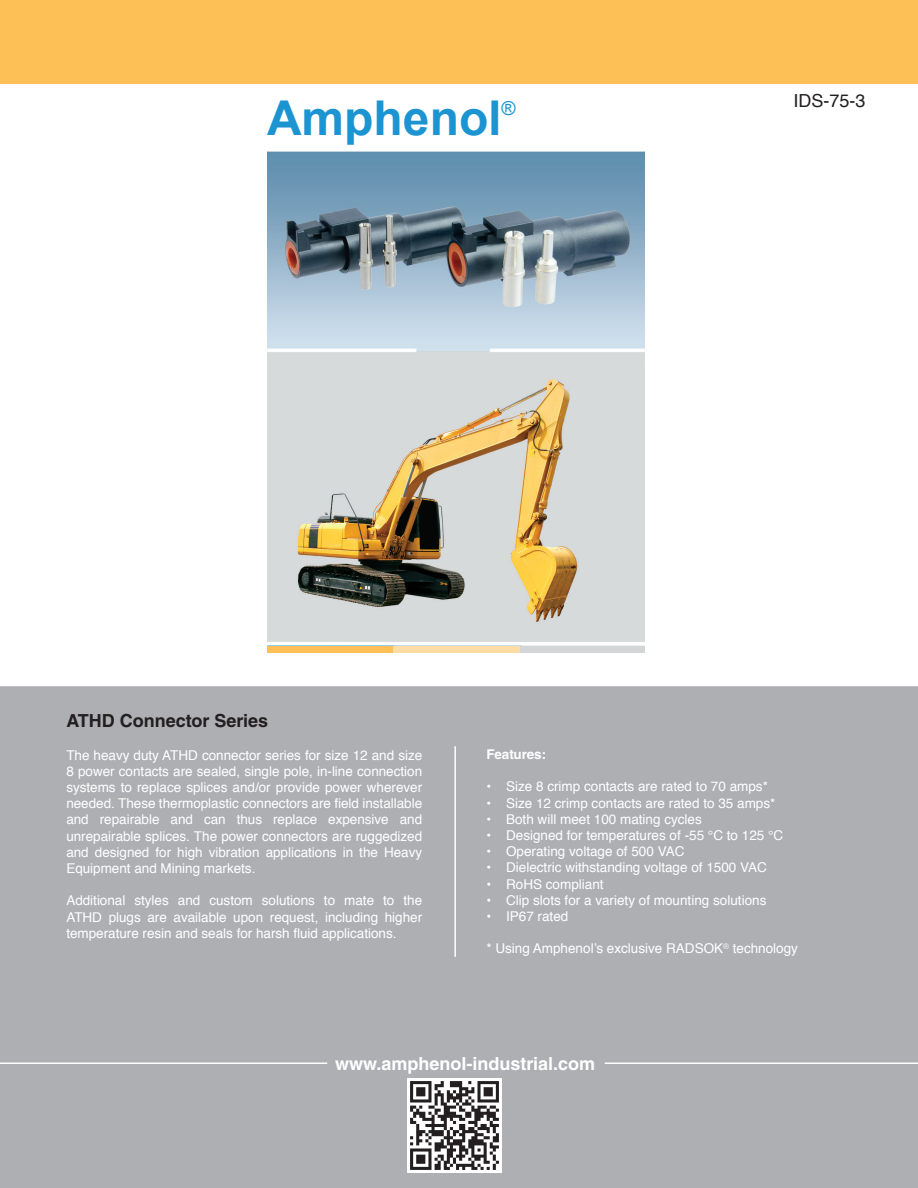
<style>
.page{position:relative;width:918px;height:1188px;background:#fff}
.page>*{position:absolute;margin:0;border:0;box-sizing:border-box;transform-origin:0 0}
.t1{font:700 48px "Arial";color:#1c94d2}
.t2{font:19.2px "Arial";color:#1c94d2}
.t3{font:700 18px "Helvetica LT Std";color:#fff}
.t4{font:700 18px "Helvetica LT Std";color:#231f20}
.t5{font:18px "Helvetica";color:#231f20}
.t6{font:13.5px/16.2px "Helvetica";color:#fff;text-align:justify}
.t7{font:700 13.5px "Helvetica LT Std";color:#fff}
</style>
<div class="page">
<div style="left:0;top:686px;width:918px;height:502px;background:#aeafb3"></div>
<img style="left:267px;top:152px;width:378px;height:490px">
<hr style="left:0;top:1063px;width:327px;height:1px;background:#fff">
<hr style="left:605px;top:1063px;width:313px;height:1px;background:#fff">
<img style="left:407px;top:1079px;width:95px;height:94px">
<hr style="left:454px;top:746px;width:2px;height:211px;background:#fff">
<div style="left:0;top:0;width:918px;height:83px;background:#fdc056"></div>
<div style="left:267px;top:646px;width:126px;height:7px;background:#fdc056"></div>
<div style="left:393px;top:646px;width:127px;height:7px;background:#fedca6"></div>
<div style="left:520px;top:646px;width:125px;height:7px;background:#d4d5d7"></div>
<p class="t1" style="left:267px;top:87px;width:236px">Amphenol</p>
<p class="t2" style="left:502px;top:96px;width:16px">®</p>
<p class="t5" style="left:793px;top:87px;width:74px">IDS-75-3</p>
<p class="t4" style="left:66px;top:710px;width:203px">ATHD Connector Series</p>
<p class="t6" style="left:66px;top:747px;width:357px">The heavy duty ATHD connector series for size 12 and size 8 power contacts are sealed, single pole, in-line connection systems to replace splices and/or provide power wherever needed. These thermoplastic connectors are field installable and repairable and can thus replace expensive and unrepairable splices. The power connectors are ruggedized and designed for high vibration applications in the Heavy Equipment and Mining markets.</p>
<p class="t6" style="left:66px;top:893px;width:357px">Additional styles and custom solutions to mate to the ATHD plugs are available upon request, including higher temperature resin and seals for harsh fluid applications.</p>
<p class="t7" style="left:486px;top:746px;width:61px">Features:</p>
<p class="t6" style="left:486px;top:779px;width:283px">• Size 8 crimp contacts are rated to 70 amps*</p>
<p class="t6" style="left:486px;top:795px;width:291px">• Size 12 crimp contacts are rated to 35 amps*</p>
<p class="t6" style="left:486px;top:811px;width:217px">• Both will meet 100 mating cycles</p>
<p class="t6" style="left:486px;top:828px;width:298px">• Designed for temperatures of -55 °C to 125 °C</p>
<p class="t6" style="left:486px;top:844px;width:200px">• Operating voltage of 500 VAC</p>
<p class="t6" style="left:486px;top:860px;width:282px">• Dielectric withstanding voltage of 1500 VAC</p>
<p class="t6" style="left:486px;top:876px;width:119px">• RoHS compliant</p>
<p class="t6" style="left:486px;top:892px;width:282px">• Clip slots for a variety of mounting solutions</p>
<p class="t6" style="left:486px;top:909px;width:84px">• IP67 rated</p>
<p class="t6" style="left:486px;top:941px;width:313px">* Using Amphenol’s exclusive RADSOK<sup>®</sup> technology</p>
<p class="t3" style="left:335px;top:1053px;width:262px">www.amphenol-industrial.com</p>
</div>
